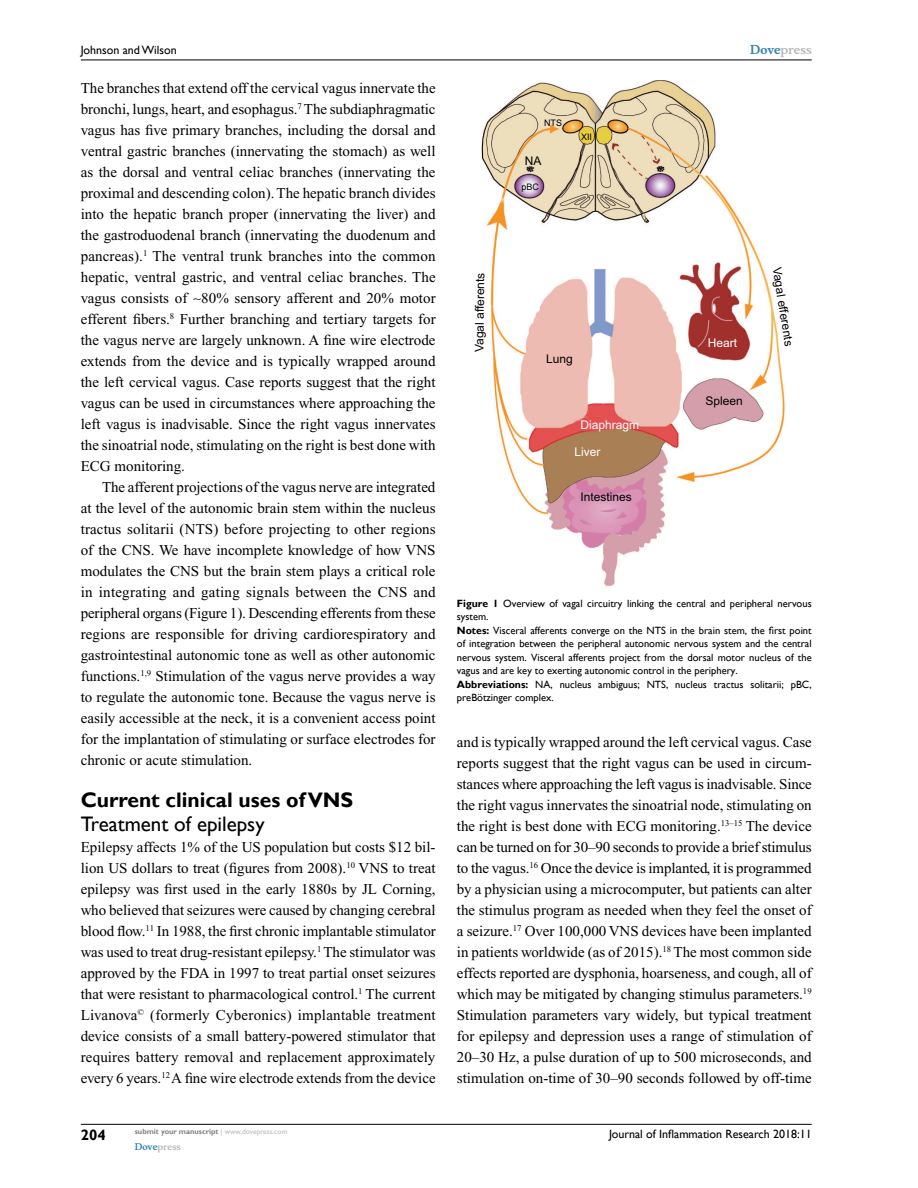
<style>
.page{position:relative;width:918px;height:1188px;background:#fff}
.page>*{position:absolute;margin:0;border:0;box-sizing:border-box;transform-origin:0 0}
.t1{font:700 21px "Gill Sans";color:#000}
.t2{font:21px "Gill Sans";color:#000}
.t3{font:15px/21px "Times New Roman";color:#000;text-align:justify}
.t4{font:700 15px "Gill Sans";color:#000}
.t5{font:12px "Gill Sans";color:#000}
.t6{font:12px "Arial";color:#000}
.t7{font:12px "Arial";color:#fff}
.t8{font:700 12px "Musee";color:#b8babc}
.t9{font:10.5px/13.5px "Gill Sans";color:#000}
.t10{font:700 9px "Musee";color:#b8babc}
.t11{font:9px "Arial";color:#000}
.t12{font:700 7.5px "Gill Sans";color:#808285}
.s1{color:#3785ad}
.s2{font-weight:700}
.s3{font-weight:400;color:#b8babc}
</style>
<div class="page">
<hr style="left:81px;top:1124px;width:731px;height:1px;background:#000">
<hr style="left:81px;top:60px;width:731px;height:1px;background:#000">
<img style="left:481px;top:81px;width:304px;height:506px">
<p class="t5" style="left:81px;top:43px;width:98px">Johnson and Wilson</p>
<p class="t3" style="left:81px;top:77px;width:357px">The branches that extend off the cervical vagus innervate the bronchi, lungs, heart, and esophagus.<sup>7</sup> The subdiaphragmatic vagus has five primary branches, including the dorsal and ventral gastric branches (innervating the stomach) as well as the dorsal and ventral celiac branches (innervating the proximal and descending colon). The hepatic branch divides into the hepatic branch proper (innervating the liver) and the gastroduodenal branch (innervating the duodenum and pancreas).<sup>1</sup> The ventral trunk branches into the common hepatic, ventral gastric, and ventral celiac branches. The vagus consists of 80% sensory afferent and 20% motor efferent fibers.<sup>8</sup> Further branching and tertiary targets for the vagus nerve are largely unknown. A fine wire electrode extends from the device and is typically wrapped around the left cervical vagus. Case reports suggest that the right vagus can be used in circumstances where approaching the left vagus is inadvisable. Since the right vagus innervates the sinoatrial node, stimulating on the right is best done with ECG monitoring.</p>
<p class="t3" style="left:81px;top:476px;width:357px;text-indent:21px">The afferent projections of the vagus nerve are integrated at the level of the autonomic brain stem within the nucleus tractus solitarii (NTS) before projecting to other regions of the CNS. We have incomplete knowledge of how VNS modulates the CNS but the brain stem plays a critical role in integrating and gating signals between the CNS and peripheral organs (Figure 1). Descending efferents from these regions are responsible for driving cardiorespiratory and gastrointestinal autonomic tone as well as other autonomic functions.<sup>1,9</sup> Stimulation of the vagus nerve provides a way to regulate the autonomic tone. Because the vagus nerve is easily accessible at the neck, it is a convenient access point for the implantation of stimulating or surface electrodes for chronic or acute stimulation.</p>
<h1 class="t1" style="left:81px;top:787px;width:274px">Current clinical uses of VNS</h1>
<h1 class="t2" style="left:81px;top:811px;width:185px">Treatment of epilepsy</h1>
<p class="t3" style="left:81px;top:836px;width:357px">Epilepsy affects 1% of the US population but costs $12 bil&shy;lion US dollars to treat (figures from 2008).<sup>10</sup> VNS to treat epilepsy was first used in the early 1880s by JL Corning, who believed that seizures were caused by changing cerebral blood flow.<sup>11</sup> In 1988, the first chronic implantable stimulator was used to treat drug-resistant epilepsy.<sup>1</sup> The stimulator was approved by the FDA in 1997 to treat partial onset seizures that were resistant to pharmacological control.<sup>1</sup> The current Livanova<sup>©</sup> (formerly Cyberonics) implantable treatment device consists of a small battery-powered stimulator that requires battery removal and replacement approximately every 6 years.<sup>12</sup> A fine wire electrode extends from the device</p>
<p class="t6" style="left:471px;top:352px;width:81px;rotate:-89deg">Vagal afferents</p>
<p class="t11" style="left:544px;top:117px;width:19px">NTS</p>
<p class="t6" style="left:525px;top:153px;width:18px">NA</p>
<p class="t11" style="left:522px;top:181px;width:19px">pBC</p>
<p class="t11" style="left:581px;top:131px;width:13px">XII</p>
<p class="t6" style="left:546px;top:351px;width:28px">Lung</p>
<p class="t7" style="left:581px;top:417px;width:60px">Diaphragm</p>
<p class="t7" style="left:575px;top:444px;width:28px">Liver</p>
<p class="t6" style="left:581px;top:489px;width:53px">Intestines</p>
<p class="t8" style="left:750px;top:43px;width:63px"><span class="s1">Dove</span>press</p>
<p class="t7" style="left:708px;top:335px;width:31px">Heart</p>
<p class="t6" style="left:705px;top:393px;width:39px">Spleen</p>
<p class="t6" style="left:785px;top:266px;width:81px;rotate:81deg">Vagal efferents</p>
<p class="t9" style="left:457px;top:597px;width:356px"><span class="s2">Figure 1</span> Overview of vagal circuitry linking the central and peripheral nervous system.<br><span class="s2">Notes:</span> Visceral afferents converge on the NTS in the brain stem, the first point of integration between the peripheral autonomic nervous system and the central nervous system. Visceral afferents project from the dorsal motor nucleus of the vagus and are key to exerting autonomic control in the periphery.<br><span class="s2">Abbreviations:</span> NA, nucleus ambiguus; NTS, nucleus tractus solitarii; pBC, preBötzinger complex.</p>
<p class="t3" style="left:457px;top:732px;width:357px">and is typically wrapped around the left cervical vagus. Case reports suggest that the right vagus can be used in circum&shy;stances where approaching the left vagus is inadvisable. Since the right vagus innervates the sinoatrial node, stimulating on the right is best done with ECG monitoring.<sup>13–15</sup> The device can be turned on for 30–90 seconds to provide a brief stimulus to the vagus.<sup>16</sup> Once the device is implanted, it is programmed by a physician using a microcomputer, but patients can alter the stimulus program as needed when they feel the onset of a seizure.<sup>17</sup> Over 100,000 VNS devices have been implanted in patients worldwide (as of 2015).<sup>18</sup> The most common side effects reported are dysphonia, hoarseness, and cough, all of which may be mitigated by changing stimulus parameters.<sup>19<br></sup>Stimulation parameters vary widely, but typical treatment for epilepsy and depression uses a range of stimulation of 20–30 Hz, a pulse duration of up to 500 microseconds, and stimulation on-time of 30–90 seconds followed by off-time</p>
<p class="t4" style="left:81px;top:1126px;width:26px">204</p>
<p class="t12" style="left:135px;top:1127px;width:154px">submit your manuscript <span class="s3">| www.dovepress.com</span></p>
<p class="t10" style="left:135px;top:1141px;width:48px"><span class="s1">Dove</span>press</p>
<p class="t5" style="left:609px;top:1127px;width:204px">Journal of Inflammation Research 2018:11</p>
</div>
